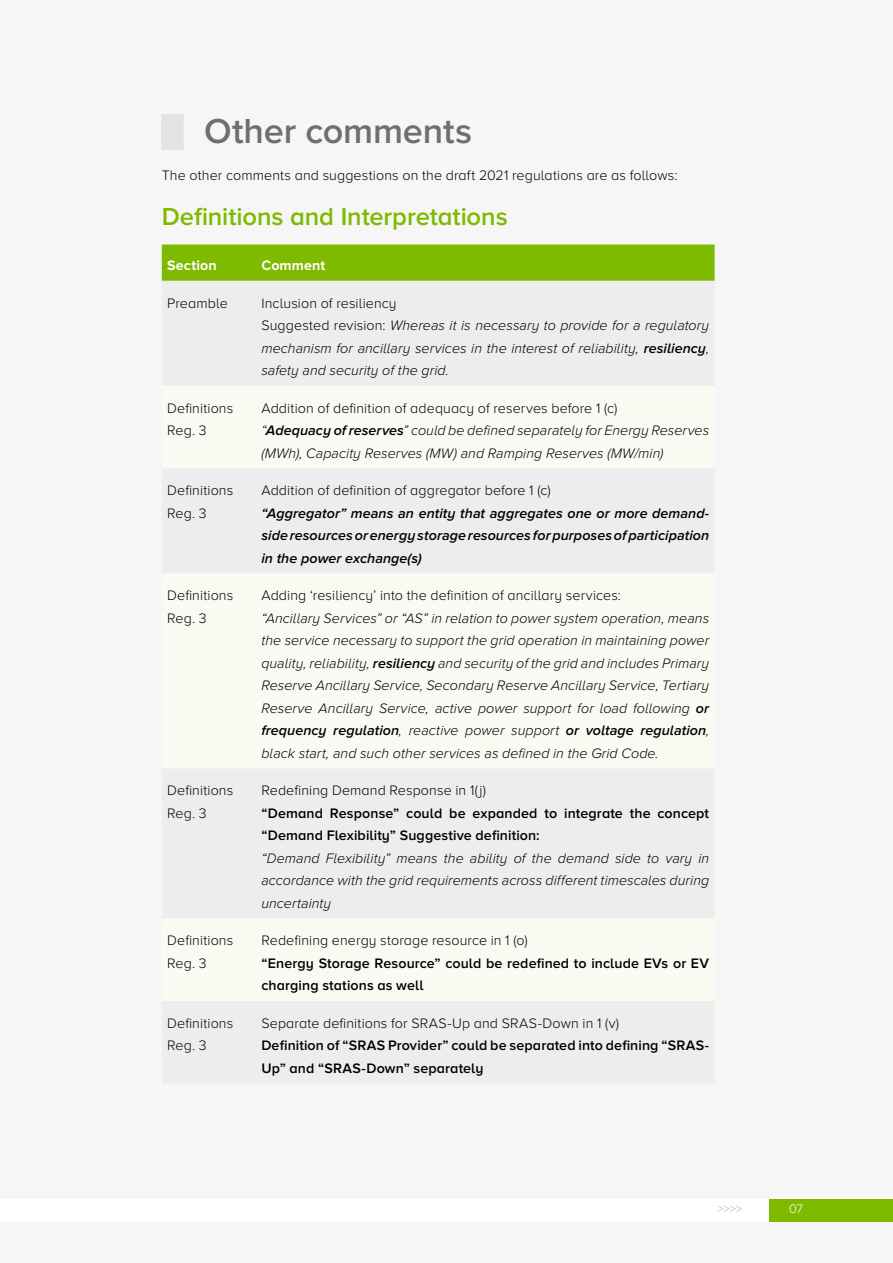
<style>
.page{position:relative;width:893px;height:1263px;background:#f6f6f6}
.page>*{position:absolute;margin:0;border:0;box-sizing:border-box;transform-origin:0 0}
.t1{font:600 36px "Proxima Nova A";letter-spacing:-.005em;color:#706f6f}
.t2{font:600 25.5px "Proxima Nova A";letter-spacing:-.005em;color:#7dba00}
.t3{font:italic 300 14.25px/22.5px "Proxima Nova A";letter-spacing:.005em;color:#000}
.t4{font:300 14.25px/22.5px "Proxima Nova A";letter-spacing:.01em;color:#000}
.t5{font:600 14.25px/22.5px "Proxima Nova A";letter-spacing:.01em;color:#000}
.t6{font:italic 600 14.25px/22.5px "Proxima Nova A";letter-spacing:.005em;color:#000;text-align:justify}
.t7{font:700 14.25px "Proxima Nova A";letter-spacing:.01em;color:#fff}
.t8{font:300 12.75px "Proxima Nova A";color:#b3b2b2}
.t9{font:300 12.75px "Proxima Nova A";color:#fff}
.s1{font-style:normal}
.s2{font-weight:600}
</style>
<div class="page">
<div style="left:161px;top:114px;width:23px;height:36px;background:#e3e3e3"></div>
<div style="left:162px;top:245px;width:553px;height:36px;background:#7dba00"></div>
<div style="left:769px;top:1199px;width:124px;height:23px;background:#7dba00"></div>
<div style="left:0;top:1199px;width:769px;height:23px;background:#fff"></div>
<h1 class="t1" style="left:204px;top:110px;width:269px">Other comments</h1>
<p class="t4" style="left:162px;top:164px;width:517px">The other comments and suggestions on the draft 2021 regulations are as follows:</p>
<h2 class="t2" style="left:162px;top:202px;width:347px">Definitions and Interpretations</h2>
<p class="t7" style="left:167px;top:257px;width:51px">Section</p>
<p class="t7" style="left:261px;top:257px;width:65px">Comment</p>
<p class="t4" style="left:167px;top:291px;width:62px">Preamble</p>
<p class="t3" style="left:261px;top:291px;width:449px"><span class="s1">Inclusion of resiliency<br>Suggested revision:</span> Whereas it is necessary to provide for a regulatory mechanism for ancillary services in the interest of reliability, <span class="s2">resiliency</span>, safety and security of the grid.</p>
<p class="t4" style="left:167px;top:396px;width:68px">Definitions<br>Reg. 3</p>
<p class="t3" style="left:261px;top:396px;width:449px"><span class="s1">Addition of definition of adequacy of reserves before 1 (c)<br></span>“<span class="s2">Adequacy of reserves</span>” could be defined separately for Energy Reserves (MWh), Capacity Reserves (MW) and Ramping Reserves (MW/min)</p>
<p class="t4" style="left:167px;top:479px;width:68px">Definitions<br>Reg. 3</p>
<p class="t4" style="left:261px;top:479px;width:291px">Addition of definition of aggregator before 1 (c)</p>
<p class="t6" style="left:261px;top:501px;width:449px">“Aggregator” means an entity that aggregates one or more demand&shy;side resources or energy storage resources for purposes of participation in the power exchange(s)</p>
<p class="t4" style="left:167px;top:584px;width:68px">Definitions<br>Reg. 3</p>
<p class="t4" style="left:261px;top:584px;width:361px">Adding ‘resiliency’ into the definition of ancillary services:</p>
<p class="t3" style="left:261px;top:606px;width:449px;text-align:justify">“Ancillary Services” or “AS” in relation to power system operation, means the service necessary to support the grid operation in maintaining power quality, reliability, <span class="s2">resiliency</span> and security of the grid and includes Primary Reserve Ancillary Service, Secondary Reserve Ancillary Service, Tertiary Reserve Ancillary Service, active power support for load following <span class="s2">or frequency regulation</span>, reactive power support <span class="s2">or voltage regulation</span>, black start, and such other services as defined in the Grid Code.</p>
<p class="t4" style="left:167px;top:779px;width:68px">Definitions<br>Reg. 3</p>
<p class="t4" style="left:261px;top:779px;width:226px">Redefining Demand Response in 1(j)</p>
<p class="t5" style="left:261px;top:801px;width:449px">“Demand Response” could be expanded to integrate the concept “Demand Flexibility” Suggestive definition:</p>
<p class="t3" style="left:261px;top:846px;width:449px;text-align:justify">“Demand Flexibility” means the ability of the demand side to vary in accordance with the grid requirements across different timescales during uncertainty</p>
<p class="t4" style="left:167px;top:929px;width:68px">Definitions<br>Reg. 3</p>
<p class="t4" style="left:261px;top:929px;width:268px">Redefining energy storage resource in 1 (o)</p>
<p class="t5" style="left:261px;top:951px;width:449px">“Energy Storage Resource” could be redefined to include EVs or EV charging stations as well</p>
<p class="t4" style="left:167px;top:1011px;width:68px">Definitions<br>Reg. 3</p>
<p class="t4" style="left:261px;top:1011px;width:359px">Separate definitions for SRAS-Up and SRAS-Down in 1 (v)</p>
<p class="t5" style="left:261px;top:1034px;width:449px">Definition of “SRAS Provider” could be separated into defining “SRAS-<br>Up” and “SRAS-Down” separately</p>
<p class="t8" style="left:717px;top:1202px;width:26px">&gt;&gt;&gt;&gt;</p>
<p class="t9" style="left:789px;top:1202px;width:15px">07</p>
</div>
